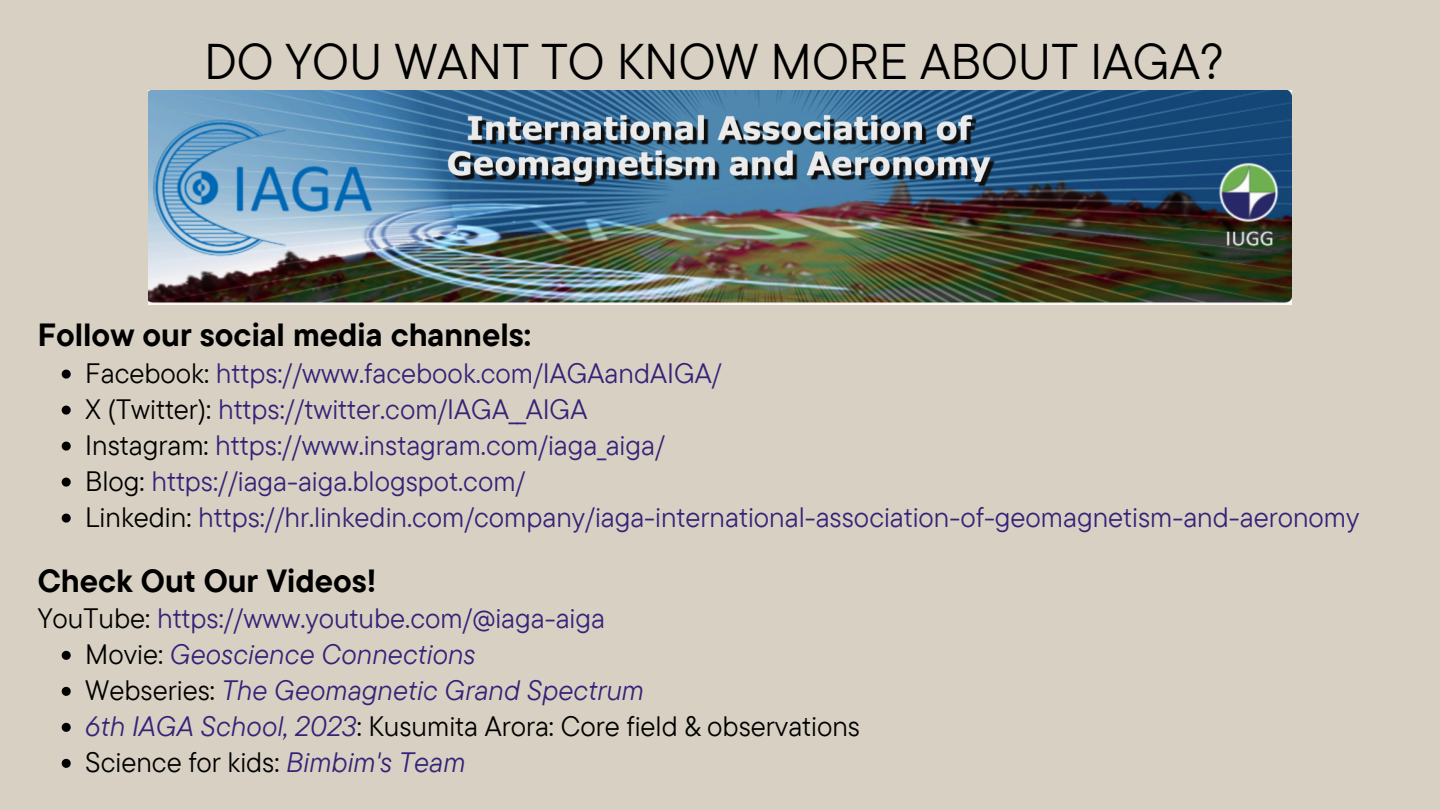
<style>
.page{position:relative;width:1440px;height:810px;background:#d8d1c3}
.page>*{position:absolute;margin:0;border:0;box-sizing:border-box;transform-origin:0 0}
.t1{font:50px "TT Commons Pro";color:#000}
.t2{font:700 32px "TT Commons Pro";color:#000}
.t3{font:28px "TT Commons Pro";color:#342379}
.t4{font:28px "TT Commons Pro";color:#000}
.t5{font:italic 28px "TT Commons Pro";color:#342379}
.s1{color:#000}
.s2{font-style:normal;color:#000}
.s3{font-style:italic;color:#342379}
</style>
<div class="page">
<img style="left:149px;top:91px;width:1143px;height:214px">
<svg style="left:62px;top:370px;width:9px;height:9px"></svg>
<svg style="left:62px;top:406px;width:9px;height:9px"></svg>
<svg style="left:62px;top:442px;width:9px;height:9px"></svg>
<svg style="left:62px;top:478px;width:9px;height:9px"></svg>
<svg style="left:62px;top:514px;width:9px;height:9px"></svg>
<svg style="left:62px;top:651px;width:9px;height:9px"></svg>
<svg style="left:62px;top:687px;width:9px;height:9px"></svg>
<svg style="left:62px;top:723px;width:9px;height:9px"></svg>
<svg style="left:62px;top:759px;width:9px;height:9px"></svg>
<p class="t1" style="left:204px;top:29px;width:1021px">DO YOU WANT TO KNOW MORE ABOUT IAGA?</p>
<h2 class="t2" style="left:38px;top:314px;width:495px">Follow our social media channels:</h2>
<p class="t3" style="left:85px;top:355px;width:638px"><span class="s1">Facebook:</span> https://www.facebook.com/IAGAandAIGA/</p>
<p class="t3" style="left:85px;top:391px;width:504px"><span class="s1">X (Twitter):</span> https://twitter.com/IAGA__AIGA</p>
<p class="t3" style="left:85px;top:427px;width:581px"><span class="s1">Instagram:</span> https://www.instagram.com/iaga_aiga/</p>
<p class="t3" style="left:85px;top:463px;width:442px"><span class="s1">Blog:</span> https://iaga-aiga.blogspot.com/</p>
<p class="t3" style="left:85px;top:499px;width:1276px"><span class="s1">Linkedin:</span> https://hr.linkedin.com/company/iaga-international-association-of-geomagnetism-and-aeronomy</p>
<p class="t2" style="left:38px;top:560px;width:340px">Check Out Our Videos!</p>
<p class="t3" style="left:38px;top:600px;width:569px"><span class="s1">YouTube:</span> https://www.youtube.com/@iaga-aiga</p>
<p class="t5" style="left:85px;top:636px;width:392px"><span class="s2">Movie:</span> Geoscience Connections</p>
<p class="t5" style="left:85px;top:672px;width:560px"><span class="s2">Webseries:</span> The Geomagnetic Grand Spectrum</p>
<p class="t4" style="left:85px;top:708px;width:776px"><span class="s3">6th IAGA School, 2023</span>: Kusumita Arora: Core field &amp; observations</p>
<p class="t4" style="left:85px;top:744px;width:382px">Science for kids: <span class="s3">Bimbim's Team</span></p>
</div>
